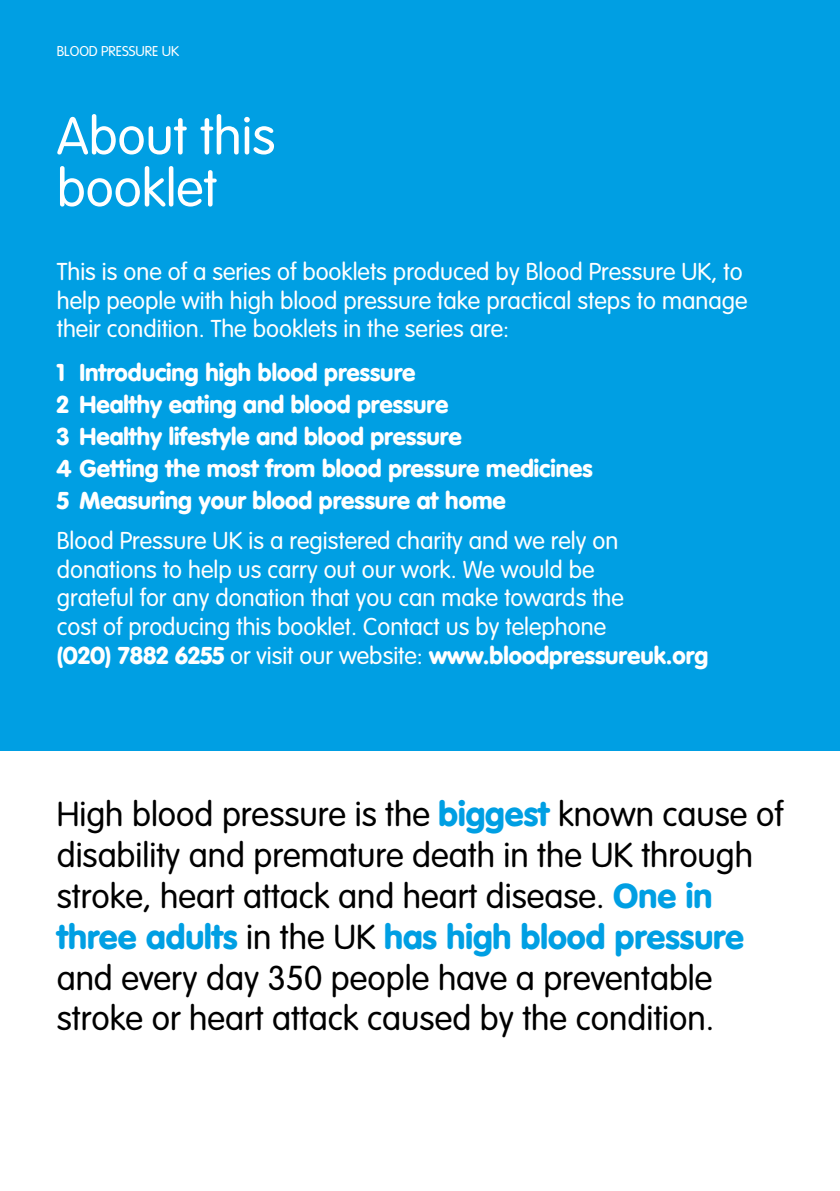
<style>
.page{position:relative;width:840px;height:1191px;background:#fff}
.page>*{position:absolute;margin:0;border:0;box-sizing:border-box;transform-origin:0 0}
.t1{font:300 52px/52px "VAG Rounded";color:#fff}
.t2{font:300 34px/40.8px "VAG Rounded";color:#000}
.t3{font:300 24px/28.8px "VAG Rounded";color:#fff}
.t4{font:900 24px/32px "VAG Rounded";color:#fff}
.t5{font:300 14px "VAG Rounded";color:#fff}
.s1{font-weight:900}
.s2{font-weight:900;color:#009fe3}
</style>
<div class="page">
<div style="left:0;top:0;width:839px;height:750px;background:#009fe3"></div>
<p class="t5" style="left:57px;top:43px;width:124px">BLOOD PRESSURE UK</p>
<h1 class="t1" style="left:57px;top:110px;width:220px">About this booklet</h1>
<p class="t3" style="left:57px;top:257px;width:692px">This is one of a series of booklets produced by Blood Pressure UK, to help people with high blood pressure take practical steps to manage their condition. The booklets in the series are:</p>
<p class="t4" style="left:57px;top:356px;width:537px">1 Introducing high blood pressure<br>2 Healthy eating and blood pressure<br>3 Healthy lifestyle and blood pressure<br>4 Getting the most from blood pressure medicines 5 Measuring your blood pressure at home</p>
<p class="t3" style="left:57px;top:526px;width:652px">Blood Pressure UK is a registered charity and we rely on donations to help us carry out our work. We would be<br>grateful for any donation that you can make towards the<br>cost of producing this booklet. Contact us by telephone<br><span class="s1">(020) 7882 6255</span> or visit our website: <span class="s1">www.bloodpressureuk.org</span></p>
<p class="t2" style="left:57px;top:794px;width:727px">High blood pressure is the <span class="s2">biggest</span> known cause of disability and premature death in the UK through stroke, heart attack and heart disease. <span class="s2">One in three adults</span> in the UK <span class="s2">has high blood pressure </span>and every day 350 people have a preventable stroke or heart attack caused by the condition.</p>
</div>
